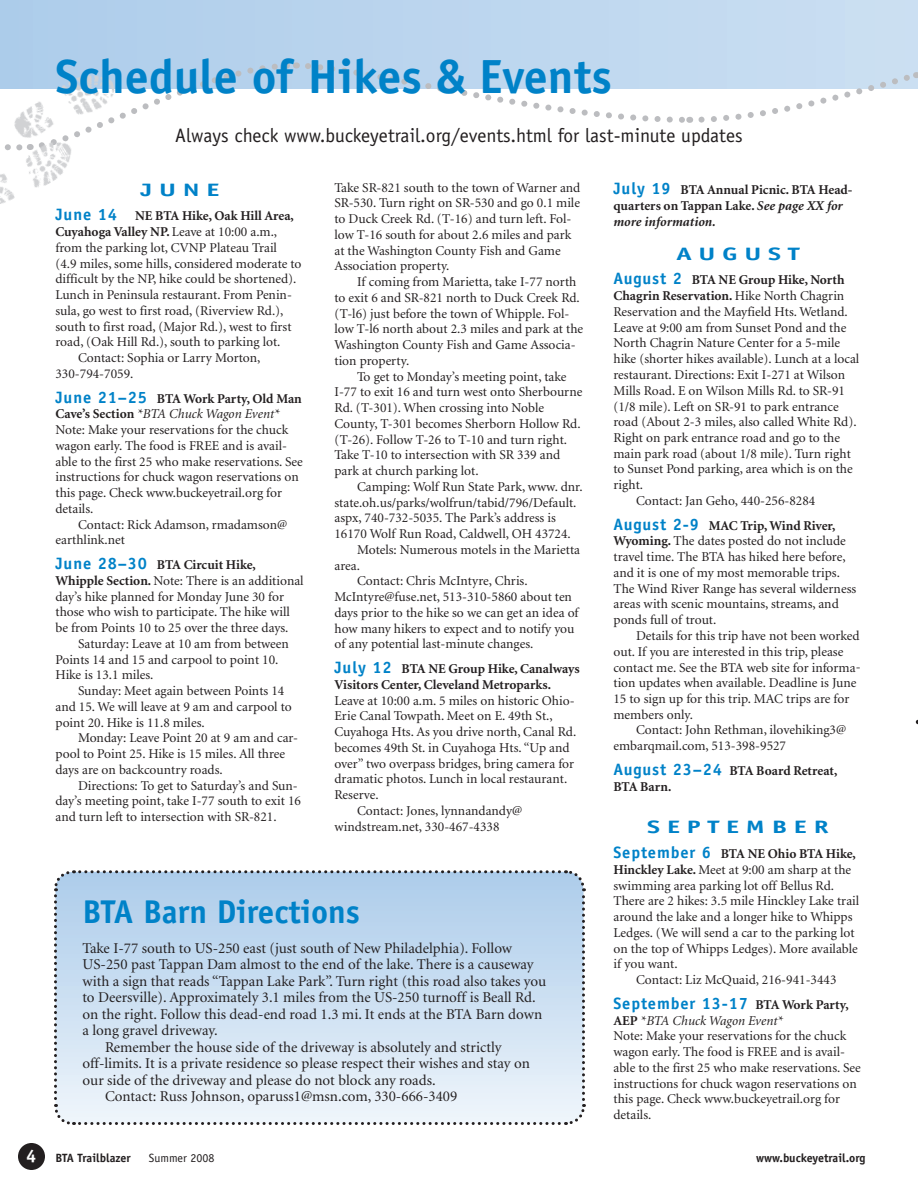
<style>
.page{position:relative;width:918px;height:1188px;background:#fff}
.page>*{position:absolute;margin:0;border:0;box-sizing:border-box;transform-origin:0 0}
.t1{font:700 48px "Officina Sans";color:#0082c8}
.t2{font:700 33px "Officina Sans";color:#0082c8}
.t3{font:19.5px "Officina Sans";color:#231f20}
.t4{font:700 18px "Officina Sans";letter-spacing:.25em;color:#0082c8;scale:1.5 1}
.t5{font:700 16.5px "Officina Sans";letter-spacing:.05em;color:#0082c8}
.t6{font:15px/16.5px "Minion";color:#231f20}
.t7{font:13.5px/15.8px "Minion";color:#231f20}
.t8{font:700 13.5px/15.8px "Minion";color:#231f20}
.t9{font:700 12px "Officina Sans";color:#231f20}
.t10{font:12px "Officina Sans";color:#231f20}
.s1{font-family:"Officina Sans";font-weight:700;font-size:16.5px;color:#0082c8}
.s2{font-weight:700}
.s3{font-style:italic}
.s4{font-family:"Officina Sans";font-size:16.5px;color:#0082c8}
.s5{font-family:"Minion";font-size:13.5px;color:#231f20}
</style>
<div class="page">
<div style="left:18px;top:1143px;width:27px;height:27px;background:#231f20;border-radius:50%"></div>
<div style="left:0;top:0;width:918px;height:88px;background:linear-gradient(to right,#adccea,#cbdff2)"></div>
<svg style="left:0;top:59px;width:918px;height:74px"></svg>
<svg style="left:917px;top:30px;width:1px;height:17px"></svg>
<img style="left:0;top:130px;width:83px;height:74px">
<svg style="left:54px;top:870px;width:532px;height:255px;background:#cbdeef"></svg>
<h1 class="t1" style="left:56px;top:47px;width:558px">Schedule of Hikes &amp; Events</h1>
<h3 class="t3" style="left:175px;top:124px;width:569px">Always check www.buckeyetrail.org/events.html for last-minute updates</h3>
<h3 class="t4" style="left:140px;top:178px;width:27px">J UNE</h3>
<p class="t7" style="left:55px;top:209px;width:248px"><span class="s1">June 14</span> <span class="s2">NE BTA Hike, Oak Hill Area, Cuyahoga Valley NP.</span> Leave at 10:00 a.m., from the parking lot, CVNP Plateau Trail (4.9 miles, some hills, considered moderate to difficult by the NP, hike could be shortened).<br>Lunch in Peninsula restaurant. From Penin&shy;sula, go west to first road, (Riverview Rd.), south to first road, (Major Rd.), west to first road, (Oak Hill Rd.), south to parking lot.<br>Contact: Sophia or Larry Morton, 330-794-7059.</p>
<p class="t7" style="left:56px;top:391px;width:248px"><span class="s1">June 21–25</span> <span class="s2">BTA Work Party, Old Man Cave’s Section</span> <span class="s3">*BTA Chuck Wagon Event* </span>Note: Make your reservations for the chuck wagon early. The food is FREE</p>
<p class="t7" style="left:56px;top:438px;width:249px;text-indent:167px">and is avail&shy;able to the first 25 who make reservations. See instructions for chuck wagon reservations on this page. Check www.buckeyetrail.org for details.<br>Contact: Rick Adamson, rmadamson@ earthlink.net</p>
<p class="t7" style="left:56px;top:557px;width:250px"><span class="s1">June 28–30</span> <span class="s2">BTA Circuit Hike, Whipple Section.</span> Note: There is an additional day’s hike planned for Monday June 30 for those who wish to participate. The hike will be from Points 10 to 25 over the three days.<br>S aturday: Leave at 10 am from between Points 14 and 15 and carpool to point 10.<br>Hike is 13.1 miles.<br>Sunday: Meet again between Points 14 and 15. We will leave at 9 am and carpool to point 20. Hike is 11.8 miles.</p>
<p class="t7" style="left:56px;top:731px;width:244px;text-indent:23px">Monday: Leave Point 20 at 9 am and car&shy;pool to Point 25. Hike is 15 miles. All three days are on backcountry roads.</p>
<p class="t7" style="left:55px;top:778px;width:247px;text-indent:23px">Directions: To get to Saturday’s and Sun&shy;day’s meeting point, take I-77 south to exit 16 and turn left to intersection with SR-821.</p>
<p class="t7" style="left:334px;top:180px;width:250px">Take SR-821 south to the town of Warner and SR-530. Turn right on SR-530 and go 0.1 mile to Duck Creek Rd. (T-16) and turn left. Fol&shy;low T-16 south for about 2.6 miles and park at the Washington County Fish and Game Association property.<br>If coming from Marietta, take I-77 north to exit 6 and SR-821 north to Duck Creek Rd. (T-l6) just before the town of Whipple. Fol&shy;low T-l6 north about 2.3 miles and park at the Washington County Fish and Game Associa&shy;tion property.</p>
<p class="t7" style="left:357px;top:369px;width:211px">To get to Monday’s meeting point, take</p>
<p class="t7" style="left:334px;top:385px;width:249px">I-77 to exit 16 and turn west onto Sherbourne</p>
<p class="t7" style="left:334px;top:400px;width:211px">Rd. (T-301). When crossing into Noble</p>
<p class="t7" style="left:334px;top:416px;width:248px">County, T-301 becomes Sherborn Hollow Rd.</p>
<p class="t7" style="left:334px;top:432px;width:234px">(T-26). Follow T-26 to T-10 and turn right.</p>
<p class="t7" style="left:334px;top:448px;width:227px">Take T-10 to intersection with SR 339 and</p>
<p class="t7" style="left:334px;top:463px;width:146px">park at church parking lot.</p>
<p class="t7" style="left:334px;top:479px;width:250px">Camping: Wolf Run State Park, www. dnr.</p>
<p class="t7" style="left:334px;top:495px;width:244px">state.oh.us/parks/wolfrun/tabid/796/Default.</p>
<p class="t7" style="left:334px;top:511px;width:223px">aspx, 740-732-5035. The Park’s address is</p>
<p class="t7" style="left:334px;top:526px;width:238px">16170 Wolf Run Road, Caldwell, OH 43724.</p>
<p class="t7" style="left:357px;top:542px;width:225px">Motels: Numerous motels in the Marietta</p>
<p class="t7" style="left:334px;top:558px;width:27px">area.</p>
<p class="t7" style="left:334px;top:574px;width:195px">Contact: Chris McIntyre, Chris.</p>
<p class="t7" style="left:334px;top:589px;width:239px">McIntyre@fuse.net, 513-310-5860 about ten</p>
<p class="t7" style="left:334px;top:605px;width:246px">days prior to the hike so we can get an idea of</p>
<p class="t7" style="left:334px;top:621px;width:241px">how many hikers to expect and to notify you</p>
<p class="t7" style="left:334px;top:637px;width:200px">of any potential last-minute changes.</p>
<p class="t8" style="left:334px;top:661px;width:247px"><span class="s4">July 12</span> BTA NE Group Hike, Canalways<br>Visitors Center, Cleveland Metroparks.</p>
<p class="t7" style="left:334px;top:693px;width:243px">Leave at 10:00 a.m. 5 miles on historic Ohio-Erie Canal Towpath. Meet on E. 49th St., Cuyahoga Hts. As you drive north, Canal Rd. becomes 49th St. in Cuyahoga Hts. “Up and over” two overpass bridges, bring camera for dramatic photos. Lunch in local restaurant.<br>Reserve.<br>Contact: Jones, lynnandandy@ windstream.net, 330-467-4338</p>
<h2 class="t2" style="left:82px;top:891px;width:279px">BTA Barn Directions</h2>
<p class="t6" style="left:82px;top:940px;width:465px">Take I-77 south to US -250 east (just south of New Philadelphia). Follow<br>US -250 past Tappan Dam almost to the end of the lake. There is a causeway with a sign that reads “Tappan Lake Park”. Turn right (this road also takes you to Deersville). Approximately 3.1 miles from the US -250 turnoff is Beall Rd. on the right. Follow this dead-end road 1.3 mi. It ends at the BTA Barn down a long gravel driveway.<br>Remember the house side of the driveway is absolutely and strictly off-limits. It is a private residence so please respect their wishes and stay on our side of the driveway and please do not block any roads.<br>Contact: Russ Johnson, oparuss1@msn.com, 330-666-3409</p>
<p class="t8" style="left:614px;top:183px;width:241px"><span class="s4">July 19</span> BTA Annual Picnic. BTA Head&shy;quarters on Tappan Lake. <span class="s3">See page XX for more information.</span></p>
<h3 class="t4" style="left:676px;top:242px;width:83px">August</h3>
<p class="t7" style="left:613px;top:273px;width:247px"><span class="s1">August 2</span> <span class="s2">BTA NE Group Hike, North Chagrin Reservation.</span> Hike North Chagrin Reservation and the Mayfield Hts. Wetland.<br>Leave at 9:00 am from Sunset Pond and the North Chagrin Nature Center for a 5-mile hike (shorter hikes available). Lunch at a local restaurant. Directions: Exit I-271 at Wilson Mills Road. E on Wilson Mills Rd. to SR-91 (1/8 mile). Left on SR-91 to park entrance road (About 2-3 miles, also called White Rd).<br>Right on park entrance road and go to the main park road (about 1/8 mile). Turn right to Sunset Pond parking, area which is on the right.<br>Contact: Jan Geho, 440-256-8284</p>
<p class="t7" style="left:613px;top:518px;width:244px"><span class="s1">August 2-9</span> <span class="s2">MAC Trip, Wind River, Wyoming.</span> The dates posted do not include travel time. The BTA has hiked here before, and it is one of my most memorable trips.<br>The Wind River Range has several wilderness areas with scenic mountains, streams, and ponds full of trout.</p>
<p class="t7" style="left:614px;top:628px;width:249px;text-indent:23px">Details for this trip have not been worked out. If you are interested in this trip, please contact me. See the BTA web site for informa&shy;tion updates when available. Deadline is June 15 to sign up for this trip. MAC trips are for members only.<br>Contact: John Rethman, ilovehiking3@ embarqmail.com, 513-398-9527</p>
<p class="t8" style="left:614px;top:763px;width:225px"><span class="s4">August 23–24</span> BTA Board Retreat,<br>BTA Barn.</p>
<h3 class="t4" style="left:647px;top:816px;width:38px">Sept</h3>
<h3 class="t4" style="left:726px;top:816px;width:27px">e mb</h3>
<h3 class="t4" style="left:794px;top:816px;width:21px">er</h3>
<p class="t7" style="left:614px;top:847px;width:247px"><span class="s1">September 6</span> <span class="s2">BTA NE Ohio BTA Hike, Hinckley Lake.</span> Meet at 9:00 am sharp at the swimming area parking lot off Bellus Rd.<br>There are 2 hikes: 3.5 mile Hinckley Lake trail around the lake and a longer hike to Whipps Ledges. (We will send a car to the parking lot on the top of Whipps Ledges). More available if you want.<br>Contact: Liz McQuaid, 216-941-3443</p>
<p class="t5" style="left:614px;top:993px;width:237px">September 13-17 <span class="s5">BTA Work Party,</span></p>
<p class="t7" style="left:613px;top:1013px;width:235px"><span class="s2">AEP</span> <span class="s3">*BTA Chuck Wagon Event*<br></span>Note: Make your reservations for the chuck wagon early. The food is FREE</p>
<p class="t7" style="left:614px;top:1045px;width:249px;text-indent:167px">and is avail&shy;able to the first 25 who make reservations. See instructions for chuck wagon reservations on this page. Check www.buckeyetrail.org for details.</p>
<p class="t9" style="left:55px;top:1151px;width:77px">BTA Trailblazer</p>
<p class="t10" style="left:149px;top:1151px;width:67px">Summer 2008</p>
<p class="t9" style="left:756px;top:1151px;width:111px">www.buckeyetrail.org</p>
</div>
